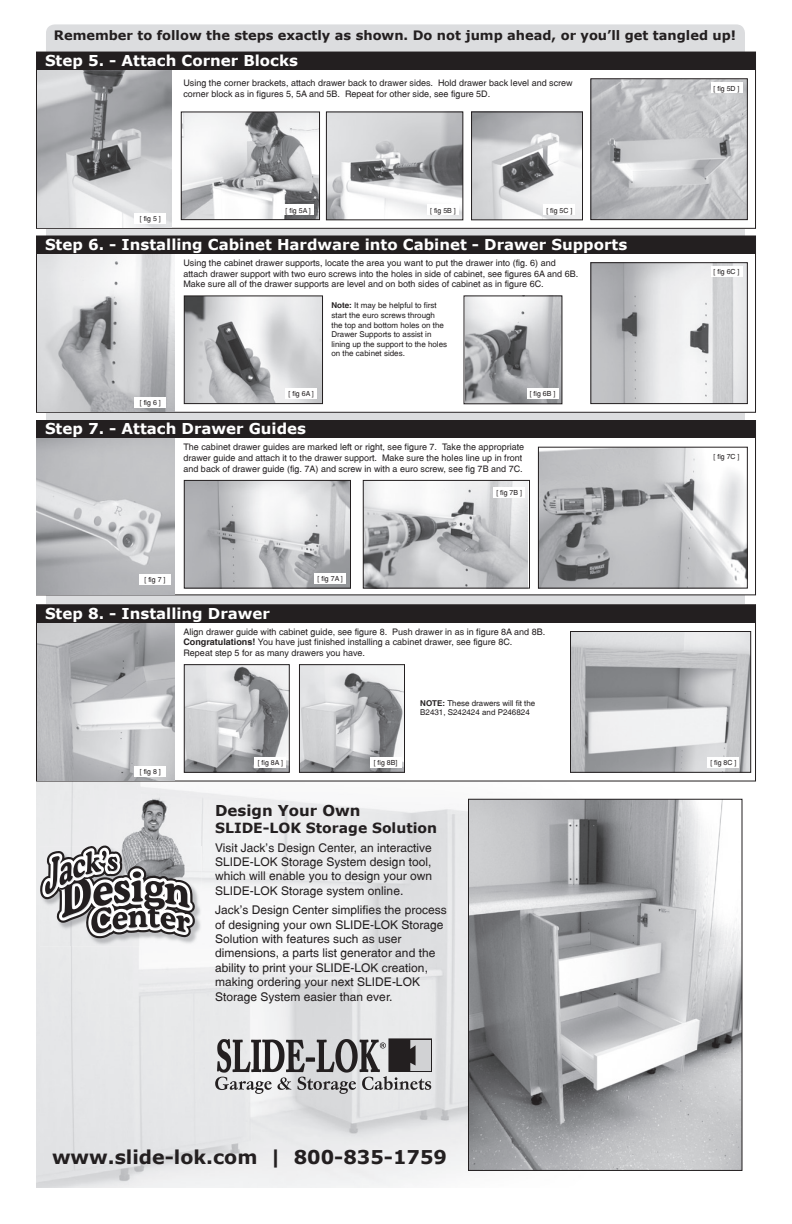
<style>
.page{position:relative;width:792px;height:1224px;background:#fff}
.page>*{position:absolute;margin:0;border:0;box-sizing:border-box;transform-origin:0 0}
.t1{font:700 19px "Verdana";color:#231f20}
.t2{font:700 15px "Verdana";color:#fff}
.t3{font:700 15px "Verdana";color:#231f20}
.t4{font:700 14px "Verdana";color:#231f20}
.t5{font:700 13px "Verdana";color:#231f20}
.t6{font:12px/14.4px "Switzerland Plain";color:#231f20;text-align:justify}
.t7{font:9px/10.8px "Switzerland Plain";color:#231f20}
.t8{font:8px/9.6px "Switzerland Plain";color:#231f20}
.t9{font:7px "Switzerland Plain";color:#231f20}
.s1{font-family:"Switzerland";font-weight:700}
</style>
<div class="page">
<div style="left:46px;top:24px;width:699px;height:604px;background:#dcdddf;border-radius:9px"></div>
<div style="left:36px;top:782px;width:106px;height:67px;background:#eaebec"></div>
<img style="left:142px;top:786px;width:495px;height:29px">
<img style="left:178px;top:815px;width:290px;height:373px">
<img style="left:71px;top:946px;width:107px;height:242px">
<img style="left:118px;top:794px;width:71px;height:51px">
<img style="left:40px;top:846px;width:162px;height:100px">
<svg style="left:40px;top:845px;width:156px;height:94px"></svg>
<img style="left:470px;top:801px;width:270px;height:368px">
<div style="left:468px;top:799px;width:274px;height:372px;border:1px solid #231f20"></div>
<div style="left:36px;top:52px;width:720px;height:176px;background:#fff"></div>
<img style="left:37px;top:70px;width:135px;height:158px">
<div style="left:36px;top:52px;width:720px;height:18px;background:#231f20"></div>
<div style="left:134px;top:213px;width:32px;height:10px;background:#fff"></div>
<img style="left:183px;top:113px;width:135px;height:105px">
<div style="left:181px;top:111px;width:139px;height:109px;border:1px solid #231f20"></div>
<img style="left:328px;top:113px;width:133px;height:105px">
<div style="left:326px;top:111px;width:137px;height:109px;border:1px solid #231f20"></div>
<img style="left:473px;top:113px;width:108px;height:105px">
<div style="left:471px;top:111px;width:112px;height:109px;border:1px solid #231f20"></div>
<img style="left:592px;top:80px;width:154px;height:138px">
<div style="left:590px;top:78px;width:158px;height:142px;border:1px solid #231f20"></div>
<div style="left:282px;top:205px;width:32px;height:10px;background:#fff"></div>
<div style="left:427px;top:205px;width:32px;height:10px;background:#fff"></div>
<div style="left:543px;top:205px;width:32px;height:10px;background:#fff"></div>
<div style="left:711px;top:83px;width:32px;height:10px;background:#fff"></div>
<div style="left:36px;top:236px;width:720px;height:176px;background:#fff"></div>
<img style="left:37px;top:254px;width:138px;height:158px">
<div style="left:36px;top:236px;width:720px;height:18px;background:#231f20"></div>
<div style="left:134px;top:397px;width:32px;height:10px;background:#fff"></div>
<img style="left:186px;top:297px;width:135px;height:105px">
<div style="left:184px;top:295px;width:139px;height:109px;border:1px solid #231f20"></div>
<img style="left:466px;top:297px;width:94px;height:105px">
<img style="left:592px;top:264px;width:154px;height:138px">
<div style="left:590px;top:262px;width:158px;height:142px;border:1px solid #231f20"></div>
<div style="left:285px;top:389px;width:32px;height:10px;background:#fff"></div>
<div style="left:527px;top:389px;width:32px;height:10px;background:#fff"></div>
<div style="left:711px;top:267px;width:32px;height:10px;background:#fff"></div>
<div style="left:36px;top:420px;width:720px;height:175px;background:#fff"></div>
<img style="left:37px;top:438px;width:138px;height:156px">
<div style="left:36px;top:420px;width:720px;height:18px;background:#231f20"></div>
<div style="left:139px;top:574px;width:32px;height:10px;background:#fff"></div>
<img style="left:186px;top:482px;width:163px;height:105px">
<div style="left:184px;top:480px;width:167px;height:109px;border:1px solid #231f20"></div>
<img style="left:540px;top:449px;width:206px;height:138px">
<div style="left:538px;top:447px;width:210px;height:142px;border:1px solid #231f20"></div>
<div style="left:314px;top:573px;width:32px;height:10px;background:#fff"></div>
<div style="left:711px;top:451px;width:32px;height:10px;background:#fff"></div>
<img style="left:365px;top:482px;width:163px;height:105px">
<div style="left:363px;top:480px;width:167px;height:109px;border:1px solid #231f20"></div>
<div style="left:493px;top:487px;width:32px;height:11px;background:#fff"></div>
<div style="left:36px;top:605px;width:720px;height:176px;background:#fff"></div>
<div style="left:36px;top:604px;width:720px;height:178px;border:1px solid #231f20"></div>
<img style="left:37px;top:623px;width:138px;height:157px">
<div style="left:36px;top:605px;width:720px;height:18px;background:#231f20"></div>
<div style="left:134px;top:766px;width:32px;height:10px;background:#fff"></div>
<img style="left:186px;top:666px;width:102px;height:105px">
<div style="left:184px;top:664px;width:106px;height:109px;border:1px solid #231f20"></div>
<div style="left:254px;top:758px;width:32px;height:10px;background:#fff"></div>
<img style="left:301px;top:666px;width:102px;height:105px">
<div style="left:299px;top:664px;width:106px;height:109px;border:1px solid #231f20"></div>
<div style="left:370px;top:758px;width:32px;height:10px;background:#fff"></div>
<img style="left:572px;top:633px;width:177px;height:138px">
<div style="left:570px;top:631px;width:181px;height:142px;border:1px solid #231f20"></div>
<div style="left:707px;top:758px;width:32px;height:10px;background:#fff"></div>
<div style="left:389px;top:1039px;width:43px;height:33px;border:1px solid #231f20"></div>
<svg style="left:215px;top:1039px;width:216px;height:55px;background:#a09fa0"></svg>
<h3 class="t5" style="left:54px;top:27px;width:684px">Remember to follow the steps exactly as shown. Do not jump ahead, or you’ll get tangled up!</h3>
<h2 class="t2" style="left:45px;top:51px;width:255px">Step 5. - Attach Corner Blocks</h2>
<p class="t7" style="left:183px;top:77px;width:391px">Using the corner brackets, attach drawer back to drawer sides. Hold drawer back level and screw corner block as in figures 5, 5A and 5B. Repeat for other side, see figure 5D.</p>
<p class="t9" style="left:140px;top:214px;width:22px">[ fig 5 ]</p>
<p class="t9" style="left:286px;top:206px;width:27px">[ fig 5A ]</p>
<p class="t9" style="left:430px;top:206px;width:27px">[ fig 5B ]</p>
<p class="t9" style="left:546px;top:206px;width:28px">[ fig 5C ]</p>
<h2 class="t2" style="left:45px;top:235px;width:584px">Step 6. - Installing Cabinet Hardware into Cabinet - Drawer Supports</h2>
<p class="t7" style="left:183px;top:257px;width:396px">Using the cabinet drawer supports, locate the area you want to put the drawer into (fig. 6) and attach drawer support with two euro screws into the holes in side of cabinet, see figures 6A and 6B.<br>Make sure all of the drawer supports are level and on both sides of cabinet as in figure 6C.</p>
<p class="t9" style="left:140px;top:398px;width:22px">[ fig 6 ]</p>
<p class="t8" style="left:332px;top:301px;width:117px"><span class="s1">Note:</span> It may be helpful to first start the euro screws through the top and bottom holes on the<br>Drawer Supports to assist in lining up the support to the holes on the cabinet sides.</p>
<p class="t9" style="left:289px;top:390px;width:27px">[ fig 6A ]</p>
<p class="t9" style="left:530px;top:390px;width:27px">[ fig 6B ]</p>
<h2 class="t2" style="left:45px;top:419px;width:263px">Step 7. - Attach Drawer Guides</h2>
<p class="t7" style="left:183px;top:442px;width:342px">The cabinet drawer guides are marked left or right, see figure 7. Take the appropriate drawer guide and attach it to the drawer support. Make sure the holes line up in front and back of drawer guide (fig. 7A) and screw in with a euro screw, see fig 7B and 7C.</p>
<p class="t9" style="left:145px;top:575px;width:22px">[ fig 7 ]</p>
<p class="t9" style="left:318px;top:574px;width:27px">[ fig 7A ]</p>
<p class="t9" style="left:496px;top:488px;width:27px">[ fig 7B ]</p>
<h2 class="t2" style="left:45px;top:604px;width:226px">Step 8. - Installing Drawer</h2>
<p class="t7" style="left:183px;top:626px;width:363px">Align drawer guide with cabinet guide, see figure 8. Push drawer in as in figure 8A and 8B.<br><span class="s1">Congratulations!</span> You have just finished installing a cabinet drawer, see figure 8C.<br>Repeat step 5 for as many drawers you have.</p>
<p class="t8" style="left:420px;top:698px;width:117px"><span class="s1">NOTE:</span> These drawers will fit the<br>B2431, S242424 and P246824</p>
<p class="t9" style="left:714px;top:84px;width:28px">[ fig 5D ]</p>
<p class="t9" style="left:714px;top:268px;width:28px">[ fig 6C ]</p>
<p class="t9" style="left:714px;top:452px;width:28px">[ fig 7C ]</p>
<p class="t9" style="left:140px;top:767px;width:22px">[ fig 8 ]</p>
<p class="t9" style="left:258px;top:759px;width:27px">[ fig 8A ]</p>
<p class="t9" style="left:374px;top:759px;width:25px">[ fig 8B]</p>
<p class="t9" style="left:710px;top:759px;width:28px">[ fig 8C ]</p>
<h2 class="t3" style="left:215px;top:801px;width:147px">Design Your Own</h2>
<h3 class="t4" style="left:215px;top:819px;width:223px">SLIDE-LOK Storage Solution</h3>
<h3 class="t6" style="left:215px;top:840px;width:218px">Visit Jack’s Design Center, an interactive SLIDE-LOK Storage System design tool, which will enable you to design your own SLIDE-LOK Storage system online.</h3>
<p class="t6" style="left:215px;top:903px;width:233px;text-align:left">Jack’s Design Center simplifies the process of designing your own SLIDE-LOK Storage Solution with features such as user dimensions, a parts list generator and the ability to print your SLIDE-LOK creation, making ordering your next SLIDE-LOK Storage System easier than ever.</p>
<h1 class="t1" style="left:52px;top:1145px;width:397px">www.slide-lok.com | 800-835-1759</h1>
</div>
